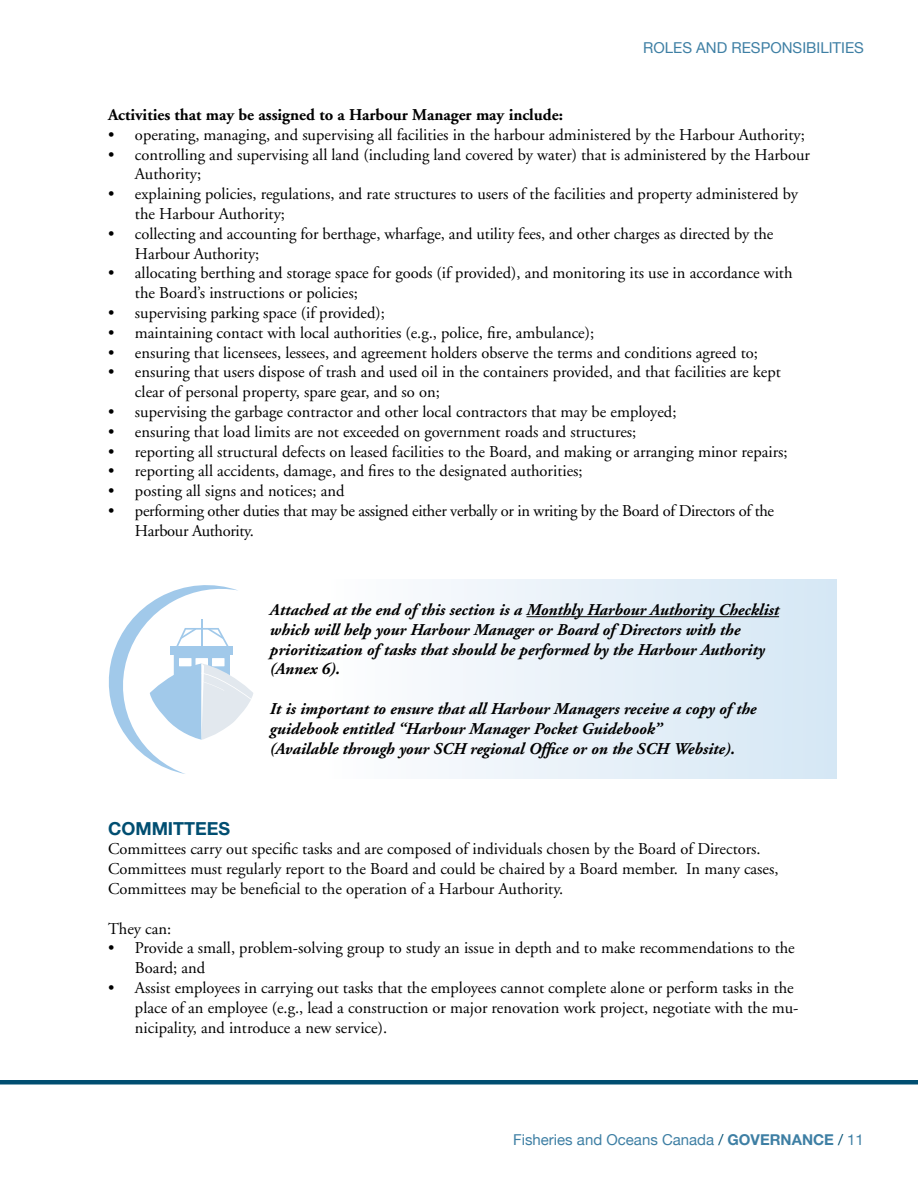
<style>
.page{position:relative;width:918px;height:1188px;background:#fff}
.page>*{position:absolute;margin:0;border:0;box-sizing:border-box;transform-origin:0 0}
.t1{font:700 18px "Helvetica Neue";color:#004e71}
.t2{font:16.5px/19.8px "Adobe Garamond";color:#000}
.t3{font:italic 700 16.5px/19.8px "Adobe Garamond";color:#000}
.t4{font:16.5px/19.8px "Adobe Garamond";letter-spacing:-.02em;color:#000}
.t5{font:700 16.5px "Adobe Garamond";color:#000}
.t6{font:15px "Helvetica Neue";color:#3e7fa4}
.s1{color:#004e71}
.s2{font-weight:700}
</style>
<div class="page">
<div style="left:199px;top:580px;width:637px;height:199px;background:linear-gradient(to right,#fff,#d6e7f5)"></div>
<svg style="left:109px;top:585px;width:146px;height:189px"></svg>
<hr style="left:526px;top:616px;width:253px;height:1px;background:#000">
<hr style="left:0;top:1080px;width:918px;height:4px;background:#004e71">
<p class="t6" style="left:643px;top:39px;width:222px">Roles and Responsibilities</p>
<p class="t5" style="left:108px;top:106px;width:456px">Activities that may be assigned to a Harbour Manager may include:</p>
<p class="t2" style="left:108px;top:125px;width:698px">• operating, managing, and supervising all facilities in the harbour administered by the Harbour Authority;</p>
<p class="t2" style="left:135px;top:145px;width:677px;text-indent:-27px">• controlling and supervising all land (including land covered by water) that is administered by the Harbour<br>Authority;</p>
<p class="t2" style="left:135px;top:185px;width:665px;text-indent:-27px">• explaining policies, regulations, and rate structures to users of the facilities and property administered by the Harbour Authority;</p>
<p class="t2" style="left:135px;top:224px;width:640px;text-indent:-27px">• collecting and accounting for berthage, wharfage, and utility fees, and other charges as directed by the<br>Harbour Authority;</p>
<p class="t2" style="left:135px;top:264px;width:659px;text-indent:-27px">• allocating berthing and storage space for goods (if provided), and monitoring its use in accordance with the Board’s instructions or policies;</p>
<p class="t2" style="left:108px;top:303px;width:278px">• supervising parking space (if provided);</p>
<p class="t2" style="left:108px;top:323px;width:488px">• maintaining contact with local authorities (e.g., police, fire, ambulance);</p>
<p class="t2" style="left:108px;top:343px;width:652px">• ensuring that licensees, lessees, and agreement holders observe the terms and conditions agreed to;</p>
<p class="t2" style="left:135px;top:363px;width:647px;text-indent:-27px">• ensuring that users dispose of trash and used oil in the containers provided, and that facilities are kept clear of personal property, spare gear, and so on;</p>
<p class="t2" style="left:108px;top:402px;width:570px">• supervising the garbage contractor and other local contractors that may be employed;</p>
<p class="t2" style="left:108px;top:422px;width:530px">• ensuring that load limits are not exceeded on government roads and structures;</p>
<p class="t2" style="left:108px;top:442px;width:681px">• reporting all structural defects on leased facilities to the Board, and making or arranging minor repairs;</p>
<p class="t2" style="left:108px;top:462px;width:476px">• reporting all accidents, damage, and fires to the designated authorities;</p>
<p class="t2" style="left:108px;top:482px;width:238px">• posting all signs and notices; and</p>
<p class="t4" style="left:135px;top:501px;width:641px;text-indent:-27px">• performing other duties that may be assigned either verbally or in writing by the Board of Directors of the<br>Harbour Authority.</p>
<p class="t3" style="left:270px;top:600px;width:511px">Attached at the end of this section is a Monthly Harbour Authority Checklist which will help your Harbour Manager or Board of Directors with the prioritization of tasks that should be performed by the Harbour Authority (Annex 6).</p>
<p class="t3" style="left:270px;top:699px;width:488px">It is important to ensure that all Harbour Managers receive a copy of the guidebook entitled “Harbour Manager Pocket Guidebook”<br>(Available through your SCH regional Office or on the SCH Website).</p>
<p class="t1" style="left:108px;top:817px;width:124px">COMMITTEES</p>
<p class="t2" style="left:108px;top:840px;width:672px">Committees carry out specific tasks and are composed of individuals chosen by the Board of Directors.<br>Committees must regularly report to the Board and could be chaired by a Board member. In many cases,<br>Committees may be beneficial to the operation of a Harbour Authority.</p>
<p class="t2" style="left:108px;top:919px;width:65px">They can:</p>
<p class="t2" style="left:135px;top:939px;width:661px;text-indent:-27px">• Provide a small, problem-solving group to study an issue in depth and to make recommendations to the<br>Board; and</p>
<p class="t2" style="left:135px;top:978px;width:664px;text-indent:-27px">• Assist employees in carrying out tasks that the employees cannot complete alone or perform tasks in the place of an employee (e.g., lead a construction or major renovation work project, negotiate with the mu&shy;nicipality, and introduce a new service).</p>
<p class="t6" style="left:513px;top:1131px;width:352px">Fisheries and Oceans Canada <span class="s1">/</span> <span class="s2">GOVERNANCE</span> <span class="s1">/</span> 11</p>
</div>
